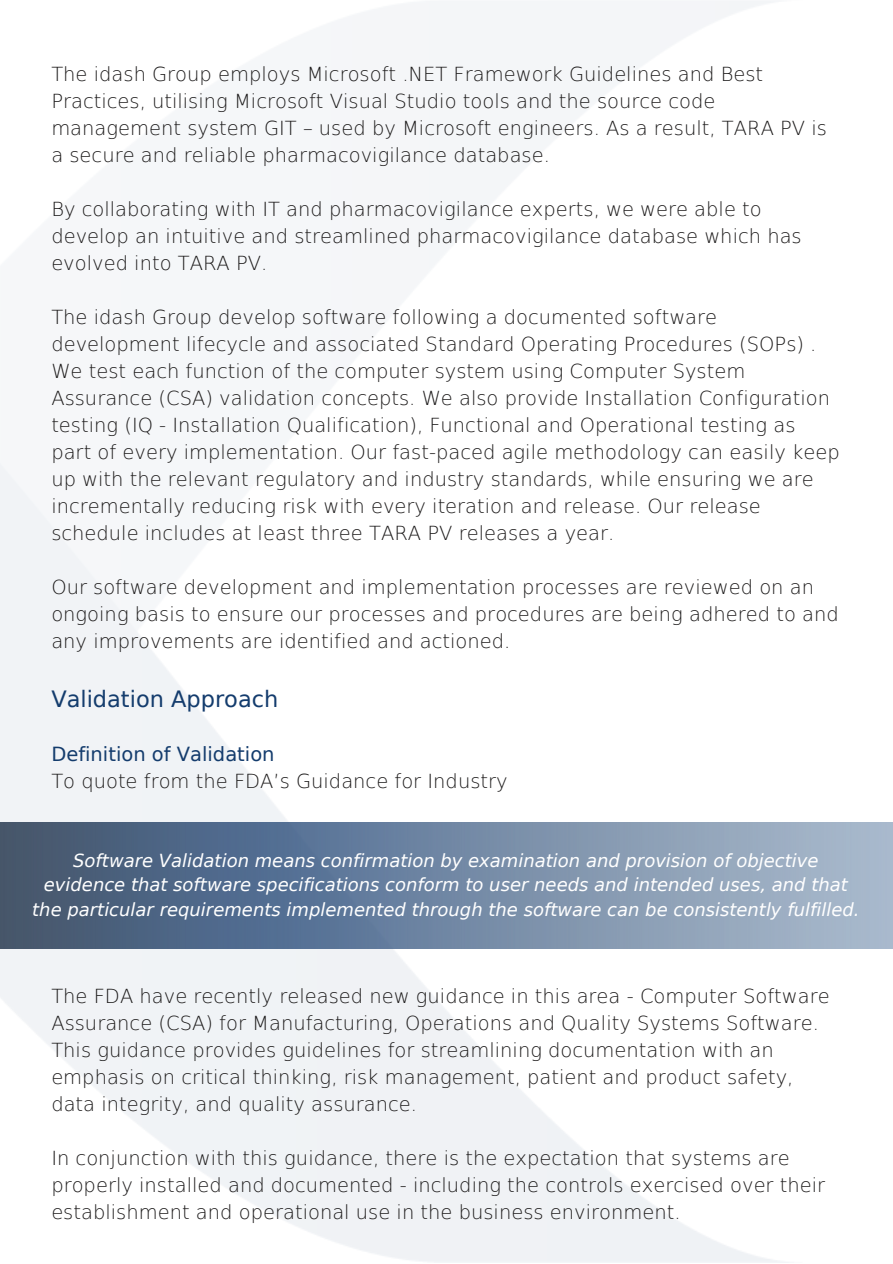
<style>
.page{position:relative;width:893px;height:1264px;background:#fff}
.page>*{position:absolute;margin:0;border:0;box-sizing:border-box;transform-origin:0 0}
.t1{font:22.5px "DejaVu Sans";color:#143c6d}
.t2{font:200 19.5px/27px "DejaVu Sans";color:#1b1919}
.t3{font:19.5px "DejaVu Sans";color:#143c6d}
.t4{font:italic 18px/24.8px "DejaVu Sans";color:#fff;text-align:center}
</style>
<div class="page">
<img style="left:0;top:1px;width:803px;height:1261px">
<img style="left:0;top:822px;width:892px;height:126px">
<p class="t2" style="left:51px;top:61px;width:777px">The idash Group employs Microsoft .NET Framework Guidelines and Best Practices, utilising Microsoft Visual Studio tools and the source code management system GIT – used by Microsoft engineers. As a result, TARA PV is a secure and reliable pharmacovigilance database.</p>
<p class="t2" style="left:51px;top:196px;width:751px">By collaborating with IT and pharmacovigilance experts, we were able to develop an intuitive and streamlined pharmacovigilance database which has evolved into TARA PV.</p>
<p class="t2" style="left:51px;top:304px;width:789px">The idash Group develop software following a documented software development lifecycle and associated Standard Operating Procedures (SOPs) .<br>We test each function of the computer system using Computer System Assurance (CSA) validation concepts. We also provide Installation Configuration testing (IQ - Installation Qualification), Functional and Operational testing as part of every implementation. Our fast-paced agile methodology can easily keep up with the relevant regulatory and industry standards, while ensuring we are incrementally reducing risk with every iteration and release. Our release schedule includes at least three TARA PV releases a year.</p>
<p class="t2" style="left:51px;top:574px;width:789px">Our software development and implementation processes are reviewed on an ongoing basis to ensure our processes and procedures are being adhered to and any improvements are identified and actioned.</p>
<p class="t1" style="left:51px;top:685px;width:228px">Validation Approach</p>
<p class="t3" style="left:51px;top:742px;width:225px">Definition of Validation</p>
<p class="t2" style="left:51px;top:767px;width:458px">To quote from the FDA’s Guidance for Industry</p>
<p class="t4" style="left:32px;top:848px;width:828px">Software Validation means confirmation by examination and provision of objective evidence that software specifications conform to user needs and intended uses, and that the particular requirements implemented through the software can be consistently fulfilled.</p>
<p class="t2" style="left:51px;top:983px;width:779px">The FDA have recently released new guidance in this area - Computer Software Assurance (CSA) for Manufacturing, Operations and Quality Systems Software.<br>This guidance provides guidelines for streamlining documentation with an emphasis on critical thinking, risk management, patient and product safety, data integrity, and quality assurance.</p>
<p class="t2" style="left:51px;top:1145px;width:775px">In conjunction with this guidance, there is the expectation that systems are properly installed and documented - including the controls exercised over their establishment and operational use in the business environment.</p>
</div>
